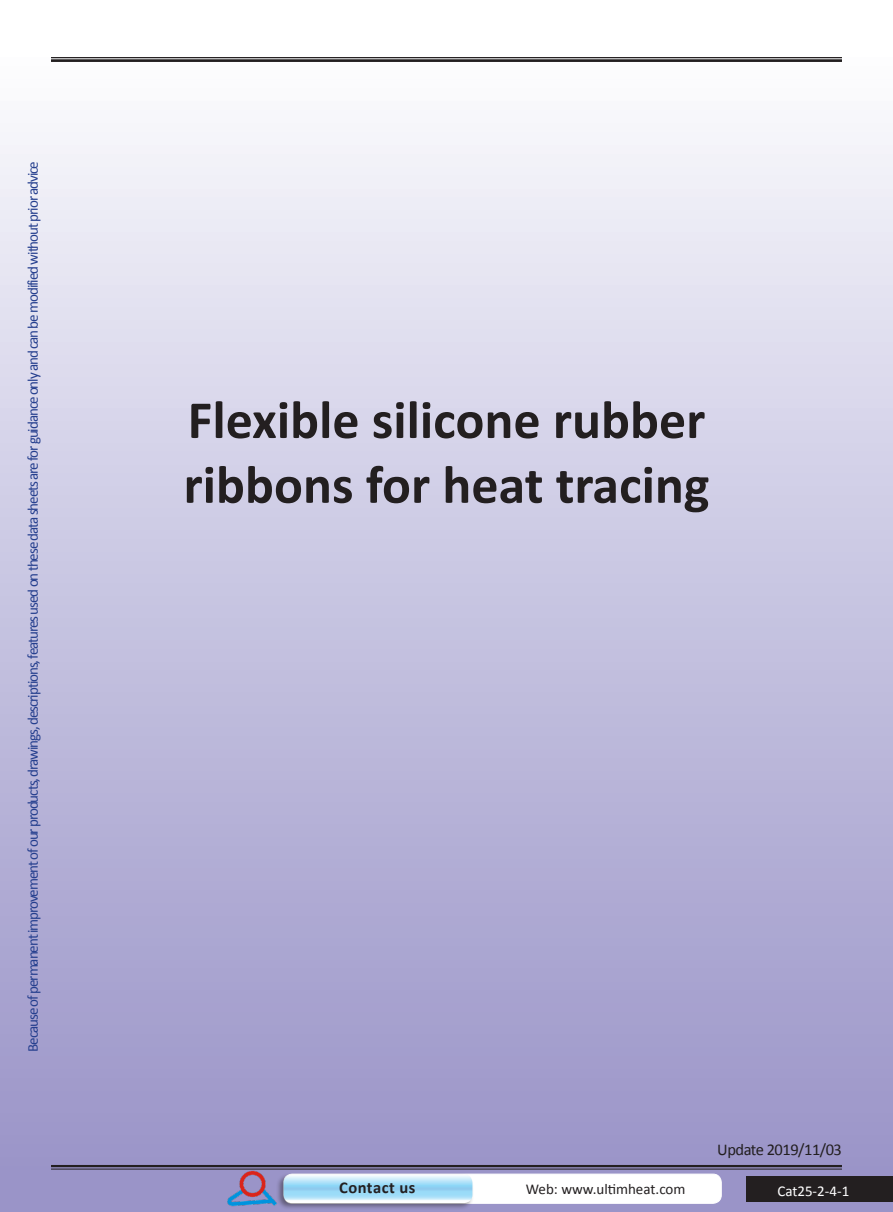
<style>
.page{position:relative;width:893px;height:1212px;background:#fff}
.page>*{position:absolute;margin:0;border:0;box-sizing:border-box;transform-origin:0 0}
.t1{font:700 54px/64.8px "Calibri";color:#231f20}
.t2{font:16.5px "Calibri";letter-spacing:-.03em;color:#231f20}
.t3{font:700 16.5px "Calibri";letter-spacing:.03em;color:#231f20}
.t4{font:15px "Calibri";letter-spacing:-.07em;color:#253f8e}
.t5{font:15px "Calibri";color:#231f20}
.t6{font:15px "Calibri";color:#fff}
</style>
<div class="page">
<div style="left:0;top:0;width:893px;height:1212px;background:linear-gradient(to bottom,#feffff,#948ec4)"></div>
<hr style="left:51px;top:1165px;width:791px;height:2px;background:#231f20">
<hr style="left:51px;top:1169px;width:791px;height:1px;background:#231f20">
<hr style="left:51px;top:57px;width:791px;height:1px;background:#231f20">
<hr style="left:51px;top:60px;width:791px;height:2px;background:#231f20">
<div style="left:746px;top:1176px;width:147px;height:26px;background:#231f20"></div>
<img style="left:223px;top:1158px;width:61px;height:54px">
<div style="left:284px;top:1174px;width:437px;height:29px;background:#fff;border-radius:9px"></div>
<div style="left:284px;top:1174px;width:437px;height:29px;border:1px solid #fff;border-radius:9px"></div>
<div style="left:276px;top:1173px;width:198px;height:37px;background:#231f20;opacity:.47"></div>
<svg style="left:284px;top:1174px;width:188px;height:29px"></svg>
<p class="t4" style="left:23px;top:1052px;width:892px;rotate:-90deg">Because of permanent improvement of our products, drawings, descriptions, features used on these data sheets are for guidance only and can be modified without prior advice</p>
<p class="t1" style="left:183px;top:385px;width:527px">Flexible silicone rubber ribbons for heat tracing</p>
<p class="t2" style="left:717px;top:1139px;width:126px">Update 2019/11/03</p>
<p class="t3" style="left:339px;top:1178px;width:78px">Contact us</p>
<p class="t5" style="left:526px;top:1179px;width:161px">Web: www.ultimheat.com</p>
<p class="t6" style="left:777px;top:1181px;width:74px">Cat25-2-4-1</p>
</div>
